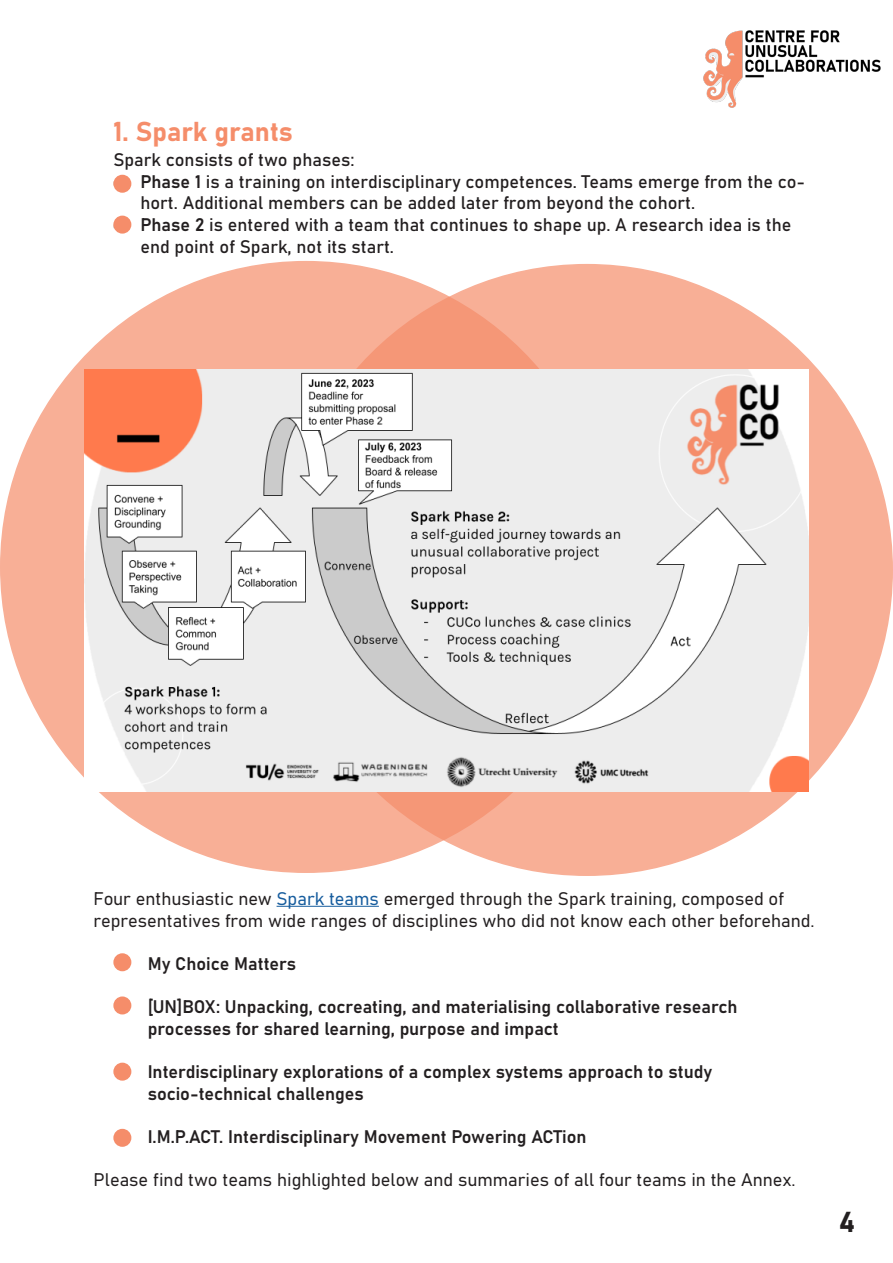
<style>
.page{position:relative;width:893px;height:1263px;background:#fff}
.page>*{position:absolute;margin:0;border:0;box-sizing:border-box;transform-origin:0 0}
.t1{font:28.5px "Bahnschrift";color:#231f20}
.t2{font:27px "Bahnschrift";color:#f58d6a}
.t3{font:18px/21.6px "Bahnschrift";color:#231f20}
.s1{color:#175d9e}
</style>
<div class="page">
<div style="left:1px;top:262px;width:610px;height:610px;background:#f8af96;border-radius:50%"></div>
<svg style="left:282px;top:265px;width:610px;height:610px;background:#f7ac92"></svg>
<img style="left:703px;top:30px;width:178px;height:78px">
<hr style="left:277px;top:906px;width:102px;height:1px;background:#175d9e">
<img style="left:85px;top:369px;width:723px;height:423px">
<div style="left:113px;top:1063px;width:18px;height:18px;background:#f58d6a;border-radius:50%"></div>
<div style="left:113px;top:953px;width:18px;height:18px;background:#f58d6a;border-radius:50%"></div>
<div style="left:113px;top:996px;width:18px;height:18px;background:#f58d6a;border-radius:50%"></div>
<div style="left:113px;top:1129px;width:18px;height:18px;background:#f58d6a;border-radius:50%"></div>
<div style="left:113px;top:175px;width:18px;height:18px;background:#f58d6a;border-radius:50%"></div>
<div style="left:113px;top:216px;width:18px;height:18px;background:#f58d6a;border-radius:50%"></div>
<p class="t2" style="left:113px;top:111px;width:181px">1. Spark grants</p>
<p class="t3" style="left:113px;top:148px;width:243px">Spark consists of two phases:</p>
<p class="t3" style="left:140px;top:169px;width:666px;text-indent:-27px">• Phase 1 is a training on interdisciplinary competences. Teams emerge from the co&shy;hort. Additional members can be added later from beyond the cohort.</p>
<p class="t3" style="left:140px;top:213px;width:652px;text-indent:-27px">• Phase 2 is entered with a team that continues to shape up. A research idea is the end point of Spark, not its start.</p>
<p class="t3" style="left:94px;top:887px;width:722px">Four enthusiastic new <span class="s1">Spark teams</span> emerged through the Spark training, composed of representatives from wide ranges of disciplines who did not know each other beforehand.</p>
<p class="t3" style="left:148px;top:952px;width:150px">My Choice Matters</p>
<p class="t3" style="left:148px;top:995px;width:591px">[UN]BOX: Unpacking, cocreating, and materialising collaborative research processes for shared learning, purpose and impact</p>
<p class="t3" style="left:148px;top:1060px;width:566px">Interdisciplinary explorations of a complex systems approach to study socio-technical challenges</p>
<p class="t3" style="left:148px;top:1125px;width:440px">I.M.P.ACT. Interdisciplinary Movement Powering ACTion</p>
<p class="t3" style="left:94px;top:1168px;width:704px">Please find two teams highlighted below and summaries of all four teams in the Annex.</p>
<p class="t1" style="left:839px;top:1200px;width:18px">4</p>
</div>
